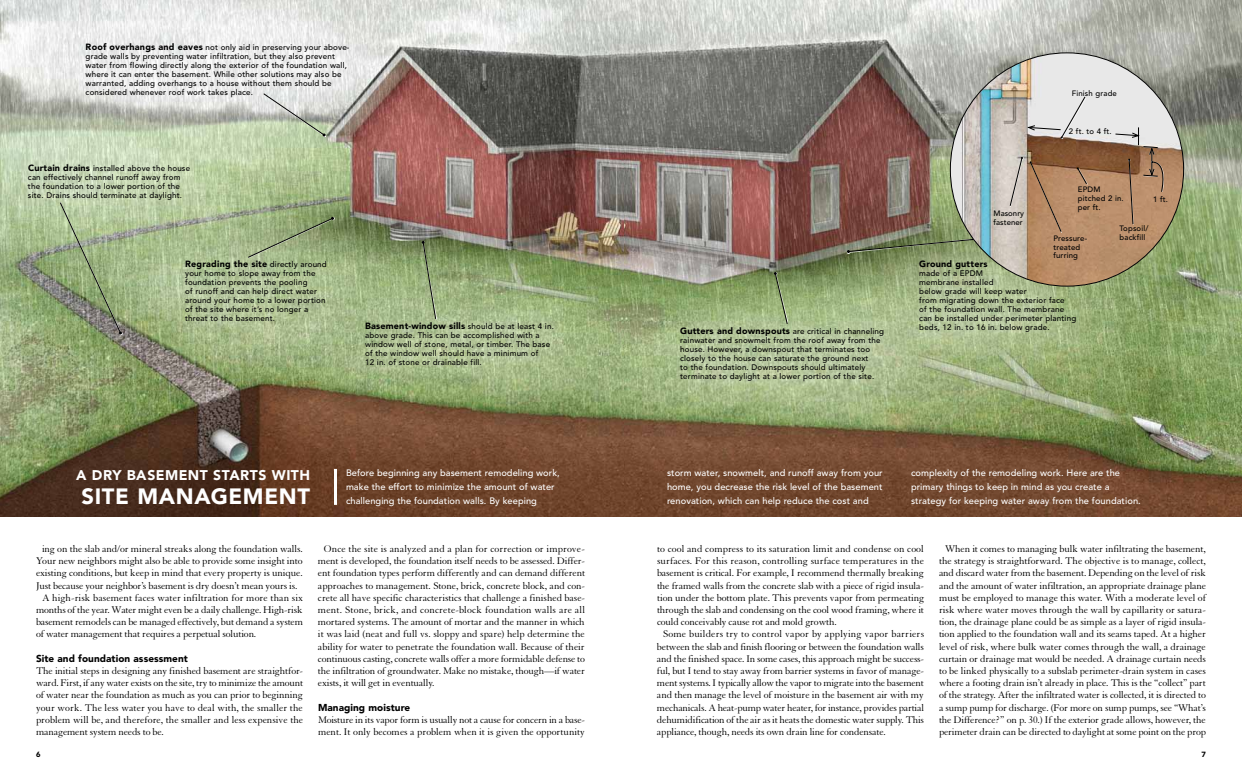
<style>
.page{position:relative;width:1242px;height:783px;background:#fff}
.page>*{position:absolute;margin:0;border:0;box-sizing:border-box;transform-origin:0 0}
.t1{font:900 22px "Avenir LT Std";letter-spacing:.025em;color:#fff}
.t2{font:900 14px "Avenir LT Std";letter-spacing:.03em;color:#fff}
.t3{font:10.5px/12.2px "Granjon LT Std";letter-spacing:-.015em;color:#000;text-align:justify}
.t4{font:10.5px "Granjon LT Std";letter-spacing:.005em;color:#000}
.t5{font:10.5px "Granjon LT Std";letter-spacing:.015em;color:#000}
.t6{font:900 10px "Avenir LT Std";letter-spacing:.005em;color:#000}
.t7{font:500 9.3px/14px "Avenir LT Std";letter-spacing:.005em;color:#fff}
.t8{font:900 9px "Avenir LT Std";letter-spacing:.02em;color:#000}
.t9{font:500 8px/9px "Avenir LT Std";letter-spacing:.02em;color:#000}
.t10{font:500 7.8px/8.8px "Avenir LT Std";letter-spacing:.02em;color:#000}
.t11{font:900 7.5px "Avenir LT Std";color:#000}
.s1{font-weight:900;font-size:9px}
.s2{font-weight:500;font-size:8px}
</style>
<div class="page">
<img style="left:624px;top:0;width:618px;height:517px">
<img style="left:0;top:0;width:624px;height:517px">
<svg style="left:59px;top:202px;width:63px;height:132px;background:#97a981"></svg>
<svg style="left:847px;top:238px;width:130px;height:15px;background:#75815c"></svg>
<svg style="left:774px;top:272px;width:14px;height:53px"></svg>
<svg style="left:247px;top:217px;width:87px;height:41px;background:#94a77a"></svg>
<svg style="left:422px;top:241px;width:14px;height:79px"></svg>
<svg style="left:263px;top:93px;width:63px;height:44px;background:#c5ccbd"></svg>
<img style="left:950px;top:53px;width:234px;height:233px;border-radius:117px">
<svg style="left:1023px;top:157px;width:1px;height:49px"></svg>
<svg style="left:1010px;top:157px;width:13px;height:49px"></svg>
<svg style="left:1029px;top:161px;width:33px;height:71px;background:#ac805d"></svg>
<svg style="left:1077px;top:167px;width:10px;height:18px"></svg>
<svg style="left:1027px;top:96px;width:59px;height:43px;background:#d9d7d6"></svg>
<svg style="left:1115px;top:127px;width:53px;height:98px;background:#b18f75"></svg>
<hr style="left:334px;top:469px;width:3px;height:36px;background:#fff">
<p class="t9" style="left:86px;top:43px;width:265px"><span class="s1">Roof overhangs and eaves</span> not only aid in preserving your above&shy;grade walls by preventing water infiltration, but they also prevent water from flowing directly along the exterior of the foundation wall, where it can enter the basement. While other solutions may also be warranted, adding overhangs to a house without them should be considered whenever roof work takes place.</p>
<p class="t9" style="left:28px;top:164px;width:164px"><span class="s1">Curtain drains</span> installed above the house can effectively channel runoff away from the foundation to a lower portion of the site. Drains should terminate at daylight.</p>
<p class="t8" style="left:185px;top:258px;width:143px">Regrading the site <span class="s2">directly around</span></p>
<p class="t9" style="left:185px;top:269px;width:142px">your home to slope away from the foundation prevents the pooling<br>of runoff and can help direct water around your home to a lower portion of the site where it’s no longer a threat to the basement.</p>
<p class="t8" style="left:365px;top:321px;width:190px">Basement-window sills <span class="s2">should be at least 4 in.</span></p>
<p class="t9" style="left:365px;top:331px;width:186px">above grade. This can be accomplished with a window well of stone, metal, or timber. The base of the window well should have a minimum of<br>12 in. of stone or drainable fill.</p>
<p class="t9" style="left:680px;top:327px;width:205px"><span class="s1">Gutters and downspouts</span> are critical in channeling rainwater and snowmelt from the roof away from the house. However, a downspout that terminates too closely to the house can saturate the ground next<br>to the foundation. Downspouts should ultimately terminate to daylight at a lower portion of the site.</p>
<p class="t10" style="left:1072px;top:89px;width:47px">Finish grade</p>
<p class="t10" style="left:1069px;top:127px;width:44px">2 ft. to 4 ft.</p>
<p class="t10" style="left:1078px;top:185px;width:47px">EPDM pitched 2 in. per ft.</p>
<p class="t10" style="left:1153px;top:195px;width:16px">1 ft.</p>
<p class="t10" style="left:994px;top:209px;width:32px">Masonry fastener</p>
<p class="t10" style="left:1120px;top:224px;width:31px">Topsoil/</p>
<p class="t10" style="left:1053px;top:234px;width:35px">Pressure-</p>
<p class="t10" style="left:1120px;top:233px;width:27px">backfill</p>
<p class="t10" style="left:1053px;top:243px;width:28px">treated furring</p>
<p class="t8" style="left:919px;top:258px;width:70px">Ground gutters</p>
<p class="t9" style="left:919px;top:269px;width:158px">made of a EPDM<br>membrane installed<br>below grade will keep water<br>from migrating down the exterior face<br>of the foundation wall. The membrane can be installed under perimeter planting beds, 12 in. to 16 in. below grade.</p>
<h2 class="t2" style="left:76px;top:467px;width:91px">A Dry Baseme</h2>
<h2 class="t2" style="left:188px;top:467px;width:121px">nt starts with</h2>
<h1 class="t1" style="left:82px;top:483px;width:164px">Site Manageme</h1>
<h1 class="t1" style="left:279px;top:483px;width:33px">nt</h1>
<p class="t7" style="left:346px;top:466px;width:215px">Before beginning any basement remodeling work, make the effort to minimize the amount of water challenging the foundation walls. By keeping</p>
<p class="t7" style="left:911px;top:466px;width:231px">complexity of the remodeling work. Here are the primary things to keep in mind as you create a strategy for keeping water away from the foundation.</p>
<p class="t7" style="left:667px;top:466px;width:217px;text-align:justify">storm water, snowmelt, and runoff away from your home, you decrease the risk level of the basement renovation, which can help reduce the cost and</p>
<p class="t3" style="left:42px;top:543px;width:262px">ing on the slab and/or mineral streaks along the foundation walls.</p>
<p class="t3" style="left:36px;top:555px;width:268px">Your new neighbors might also be able to provide some insight into</p>
<p class="t3" style="left:36px;top:567px;width:268px">existing conditions, but keep in mind that every property is unique.</p>
<p class="t3" style="left:36px;top:579px;width:263px">Just because your neighbor’s basement is dry doesn’t mean yours is.</p>
<p class="t4" style="left:42px;top:592px;width:263px">A high-risk basement faces water infiltration for more than six</p>
<p class="t3" style="left:36px;top:604px;width:268px">months of the year. Water might even be a daily challenge. High-risk</p>
<p class="t3" style="left:36px;top:616px;width:269px">basement remodels can be managed effectively, but demand a system</p>
<p class="t3" style="left:36px;top:628px;width:222px">of water management that requires a perpetual solution.</p>
<p class="t6" style="left:36px;top:652px;width:153px">Site and foundation assessment</p>
<p class="t3" style="left:36px;top:665px;width:269px">The initial steps in designing any finished basement are straightfor&shy;ward. First, if any water exists on the site, try to minimize the amount of water near the foundation as much as you can prior to beginning your work. The less water you have to deal with, the smaller the problem will be, and therefore, the smaller and less expensive the management system needs to be.</p>
<p class="t3" style="left:318px;top:543px;width:269px;text-indent:6px">Once the site is analyzed and a plan for correction or improve&shy;ment is developed, the foundation itself needs to be assessed. Differ&shy;ent foundation types perform differently and can demand different approaches to management. Stone, brick, concrete block, and con&shy;crete all have specific characteristics that challenge a finished base&shy;ment. Stone, brick, and concrete-block foundation walls are all mortared systems. The amount of mortar and the manner in which it was laid (neat and full vs. sloppy and spare) help determine the ability for water to penetrate the foundation wall. Because of their continuous casting, concrete walls offer a more formidable defense to the infiltration of groundwater. Make no mistake, though—if water exists, it will get in eventually.</p>
<p class="t6" style="left:318px;top:701px;width:94px">Managing moisture</p>
<p class="t3" style="left:318px;top:714px;width:269px">Moisture in its vapor form is usually not a cause for concern in a base&shy;ment. It only becomes a problem when it is given the opportunity</p>
<p class="t4" style="left:657px;top:543px;width:268px">to cool and compress to its saturation limit and condense on cool</p>
<p class="t4" style="left:657px;top:555px;width:268px">surfaces. For this reason, controlling surface temperatures in the</p>
<p class="t3" style="left:657px;top:567px;width:268px">basement is critical. For example, I recommend thermally breaking</p>
<p class="t3" style="left:657px;top:579px;width:269px">the framed walls from the concrete slab with a piece of rigid insula-</p>
<p class="t3" style="left:657px;top:592px;width:269px">tion under the bottom plate. This prevents vapor from permeating</p>
<p class="t3" style="left:657px;top:604px;width:269px">through the slab and condensing on the cool wood framing, where it</p>
<p class="t3" style="left:657px;top:616px;width:181px">could conceivably cause rot and mold growth.</p>
<p class="t5" style="left:663px;top:629px;width:263px">Some builders try to control vapor by applying vapor barriers</p>
<p class="t3" style="left:657px;top:640px;width:269px">between the slab and finish flooring or between the foundation walls</p>
<p class="t3" style="left:657px;top:653px;width:269px">and the finished space. In some cases, this approach might be success-</p>
<p class="t3" style="left:657px;top:665px;width:268px">ful, but I tend to stay away from barrier systems in favor of manage-</p>
<p class="t3" style="left:657px;top:677px;width:268px">ment systems. I typically allow the vapor to migrate into the basement</p>
<p class="t3" style="left:657px;top:689px;width:268px">and then manage the level of moisture in the basement air with my</p>
<p class="t3" style="left:657px;top:701px;width:269px">mechanicals. A heat-pump water heater, for instance, provides partial</p>
<p class="t3" style="left:657px;top:714px;width:269px">dehumidification of the air as it heats the domestic water supply. This</p>
<p class="t3" style="left:657px;top:726px;width:230px">appliance, though, needs its own drain line for condensate.</p>
<p class="t3" style="left:939px;top:543px;width:269px;text-align:center">When it comes to managing bulk water infiltrating the basement, the strategy is straightforward. The objective is to manage, collect, and discard water from the basement. Depending on the level of risk and the amount of water infiltration, an appropriate drainage plane must be employed to manage this water. With a moderate level of risk where water moves through the wall by capillarity or satura&shy;tion, the drainage plane could be as simple as a layer of rigid insula&shy;tion applied to the foundation wall and its seams taped. At a higher level of risk, where bulk water comes through the wall, a drainage curtain or drainage mat would be needed. A drainage curtain needs to be linked physically to a subslab perimeter-drain system in cases where a footing drain isn’t already in place. This is the “collect” part of the strategy. After the infiltrated water is collected, it is directed to a sump pump for discharge. (For more on sump pumps, see “What’s the Difference?” on p. 30.) If the exterior grade allows, however, the perimeter drain can be directed to daylight at some point on the prop</p>
<p class="t11" style="left:36px;top:750px;width:6px">6</p>
<p class="t11" style="left:1202px;top:750px;width:6px">7</p>
</div>
